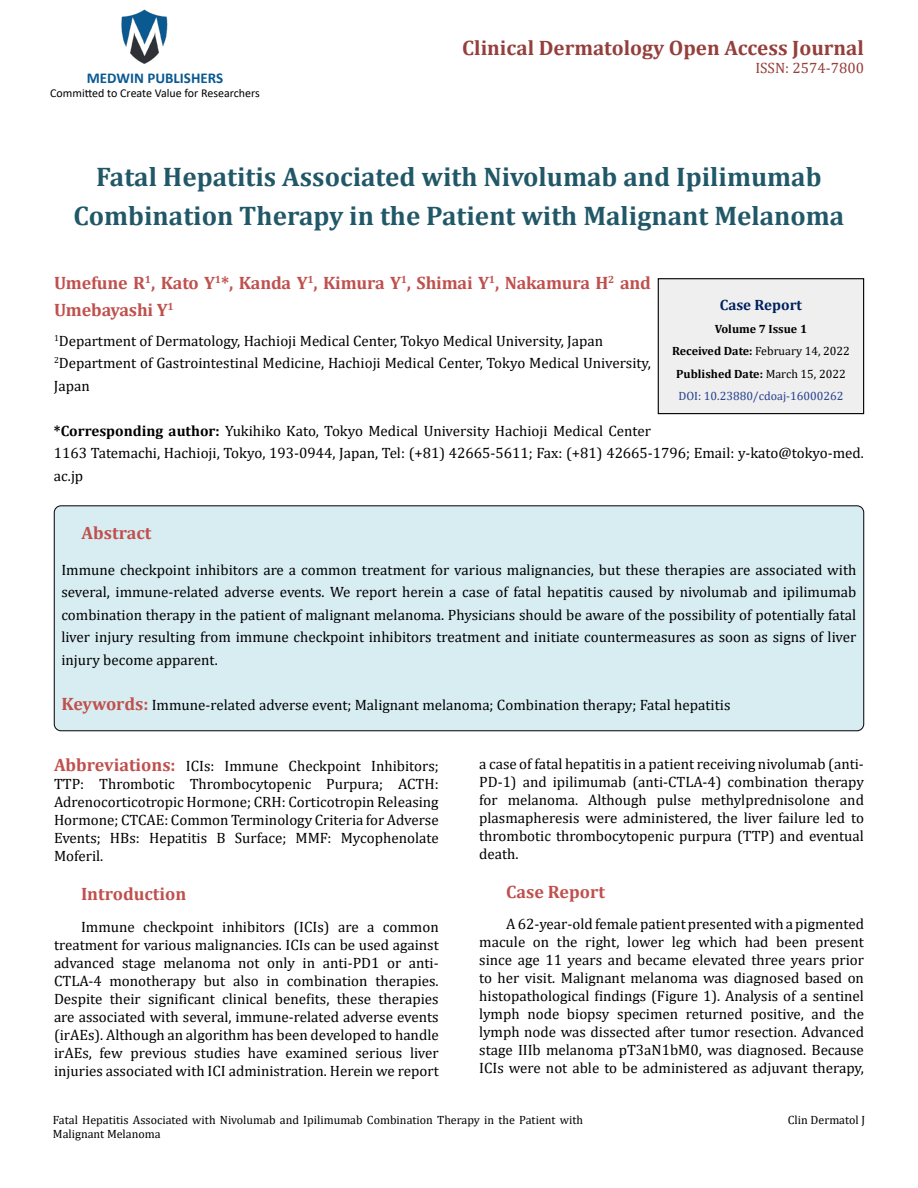
<style>
.page{position:relative;width:918px;height:1188px;background:#fff}
.page>*{position:absolute;margin:0;border:0;box-sizing:border-box;transform-origin:0 0}
.t1{font:700 27px/39px "Cambria";color:#215868;text-align:center}
.t2{font:700 21px "Cambria";color:#953f3c}
.t3{font:700 18px/27px "Cambria";letter-spacing:-.01em;color:#c0504d}
.t4{font:15px/18px "Cambria";color:#000;text-align:justify}
.t5{font:700 15px "Calibri";color:#0a5991}
.t6{font:15px "Cambria";color:#953f3c}
.t7{font:700 15px "Cambria";color:#002060}
.t8{font:12px/14.4px "Cambria";color:#000}
.t9{font:700 12px/22.5px "Cambria";color:#000;text-align:center}
.t10{font:12px "Calibri";color:#000}
.s1{font-weight:700}
.s2{font-weight:400}
.s3{font-weight:400;color:#25408f}
.s4{font-weight:700;font-size:18px;color:#c0504d}
</style>
<div class="page">
<img style="left:121px;top:9px;width:47px;height:55px">
<div style="left:658px;top:279px;width:206px;height:135px;background:#efefef"></div>
<div style="left:658px;top:278px;width:206px;height:136px;border:1px solid #000"></div>
<div style="left:54px;top:506px;width:810px;height:225px;background:#d8edf2;border-radius:7px"></div>
<div style="left:54px;top:505px;width:810px;height:226px;border:1px solid #000;border-radius:7px"></div>
<p class="t5" style="left:87px;top:67px;width:138px">MEDWIN PUBLISHERS</p>
<p class="t10" style="left:50px;top:85px;width:211px">Committed to Create Value for Researchers</p>
<h2 class="t2" style="left:462px;top:33px;width:403px">Clinical Dermatology Open Access Journal</h2>
<p class="t6" style="left:755px;top:59px;width:110px">ISSN: 2574-7800</p>
<h1 class="t1" style="left:73px;top:156px;width:772px">Fatal Hepatitis Associated with Nivolumab and Ipilimumab<br>Combination Therapy in the Patient with Malignant Melanoma</h1>
<p class="t3" style="left:54px;top:269px;width:598px">Umefune R<sup>1</sup>, Kato Y<sup>1</sup>*, Kanda Y<sup>1</sup>, Kimura Y<sup>1</sup>, Shimai Y<sup>1</sup>, Nakamura H<sup>2</sup> and<br>Umebayashi Y<sup>1</sup></p>
<p class="t4" style="left:54px;top:329px;width:598px;line-height:22.5px;text-align:left"><sup>1</sup>Department of Dermatology, Hachioji Medical Center, Tokyo Medical University, Japan<br><sup>2</sup>Department of Gastrointestinal Medicine, Hachioji Medical Center, Tokyo Medical University,<br>Japan</p>
<p class="t4" style="left:54px;top:419px;width:811px;line-height:22.5px;text-align:left"><span class="s1">*Corresponding author:</span> Yukihiko Kato, Tokyo Medical University Hachioji Medical Center<br>1163 Tatemachi, Hachioji, Tokyo, 193-0944, Japan, Tel: (+81) 42665-5611; Fax: (+81) 42665-1796; Email: y-kato@tokyo-med. ac.jp</p>
<p class="t7" style="left:720px;top:295px;width:84px">Case Report</p>
<p class="t9" style="left:672px;top:317px;width:179px">Volume 7 Issue 1<br>Received Date: <span class="s2">February 14, 2022<br></span>Published Date: <span class="s2">March 15, 2022<br></span><span class="s3">DOI: 10.23880/cdoaj-16000262</span></p>
<p class="t3" style="left:82px;top:519px;width:71px">Abstract</p>
<p class="t4" style="left:61px;top:558px;width:797px;line-height:22.5px">Immune checkpoint inhibitors are a common treatment for various malignancies, but these therapies are associated with several, immune-related adverse events. We report herein a case of fatal hepatitis caused by nivolumab and ipilimumab combination therapy in the patient of malignant melanoma. Physicians should be aware of the possibility of potentially fatal liver injury resulting from immune checkpoint inhibitors treatment and initiate countermeasures as soon as signs of liver injury become apparent.</p>
<p class="t4" style="left:61px;top:696px;width:671px"><span class="s4">Keywords:</span> Immune-related adverse event; Malignant melanoma; Combination therapy; Fatal hepatitis</p>
<p class="t4" style="left:54px;top:757px;width:386px"><span class="s4">Abbreviations:</span> ICIs: Immune Checkpoint Inhibitors; TTP: Thrombotic Thrombocytopenic Purpura; ACTH:<br>Adrenocorticotropic Hormone; CRH: Corticotropin Releasing Hormone; CTCAE: Common Terminology Criteria for Adverse Events; HBs: Hepatitis B Surface; MMF: Mycophenolate Moferil.</p>
<p class="t3" style="left:81px;top:880px;width:107px">Introduction</p>
<p class="t4" style="left:54px;top:917px;width:386px;text-indent:27px">Immune checkpoint inhibitors (ICIs) are a common treatment for various malignancies. ICIs can be used against advanced stage melanoma not only in anti-PD1 or anti-CTLA-4 monotherapy but also in combination therapies.<br>Despite their significant clinical benefits, these therapies are associated with several, immune-related adverse events (irAEs). Although an algorithm has been developed to handle irAEs, few previous studies have examined serious liver injuries associated with ICI administration. Herein we report</p>
<p class="t4" style="left:479px;top:755px;width:386px">a case of fatal hepatitis in a patient receiving nivolumab (anti-PD-1) and ipilimumab (anti-CTLA-4) combination therapy for melanoma. Although pulse methylprednisolone and plasmapheresis were administered, the liver failure led to thrombotic thrombocytopenic purpura (TTP) and eventual death.</p>
<p class="t3" style="left:506px;top:878px;width:100px">Case Report</p>
<p class="t4" style="left:479px;top:915px;width:386px;text-indent:27px">A 62-year-old female patient presented with a pigmented macule on the right, lower leg which had been present since age 11 years and became elevated three years prior to her visit. Malignant melanoma was diagnosed based on histopathological findings (Figure 1). Analysis of a sentinel lymph node biopsy specimen returned positive, and the lymph node was dissected after tumor resection. Advanced stage IIIb melanoma pT3aN1bM0, was diagnosed. Because ICIs were not able to be administered as adjuvant therapy,</p>
<p class="t8" style="left:53px;top:1113px;width:532px">Fatal Hepatitis Associated with Nivolumab and Ipilimumab Combination Therapy in the Patient with<br>Malignant Melanoma</p>
<p class="t8" style="left:788px;top:1113px;width:79px">Clin Dermatol J</p>
</div>
